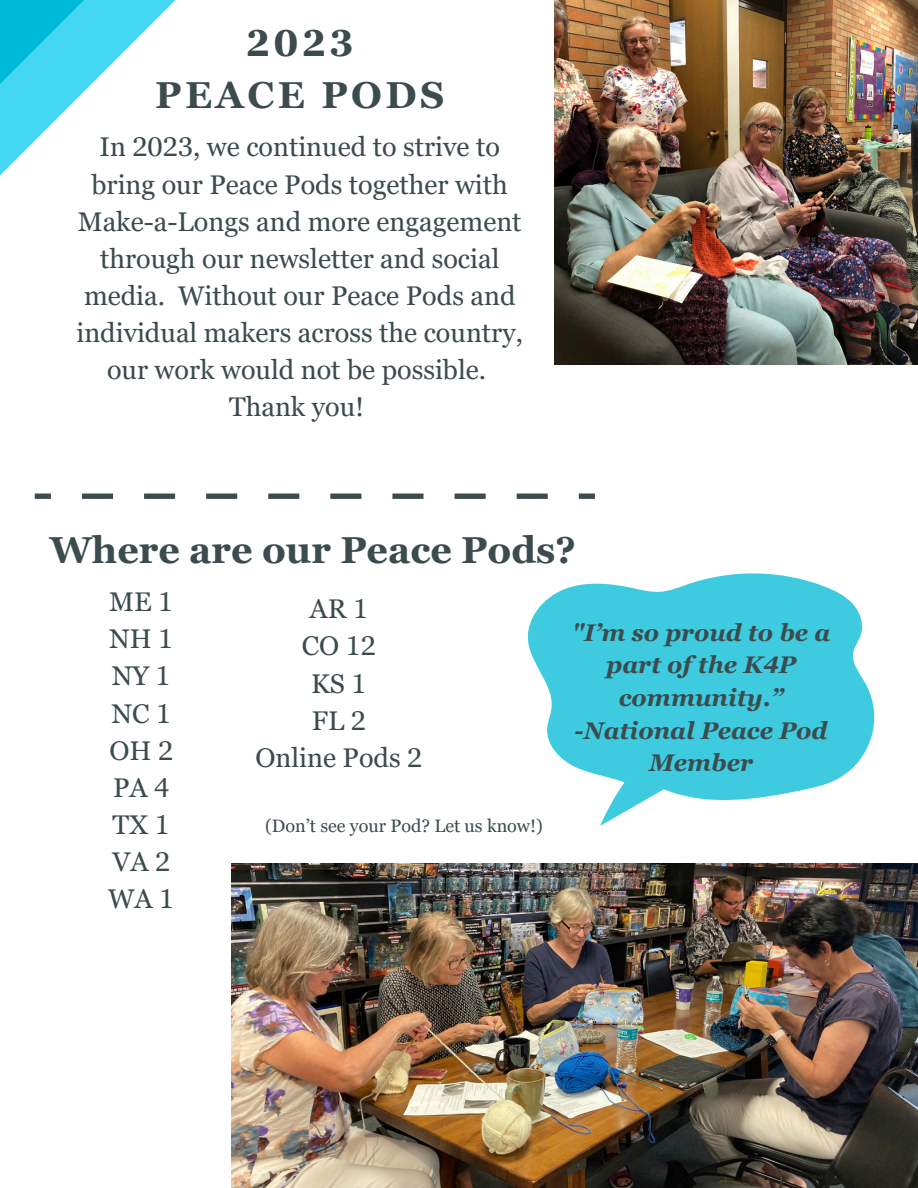
<style>
.page{position:relative;width:918px;height:1188px;background:#fff}
.page>*{position:absolute;margin:0;border:0;box-sizing:border-box;transform-origin:0 0}
.t1{font:700 37.5px "Georgia Pro";color:#3c4b4e}
.t2{font:700 37.5px/51.8px "Georgia Pro";letter-spacing:.095em;color:#3c4b4e;text-align:center}
.t3{font:27px/37.2px "Georgia Pro";color:#3c4b4e;text-align:center}
.t4{font:italic 700 24px/32.7px "Georgia Pro";color:#3c4b4e;text-align:center}
.t5{font:18px "Georgia Pro";color:#3c4b4e}
</style>
<div class="page">
<svg style="left:45px;top:0;width:131px;height:131px"></svg>
<svg style="left:0;top:0;width:45px;height:176px;background:#44d2ea"></svg>
<img style="left:555px;top:0;width:363px;height:364px">
<svg style="left:35px;top:494px;width:560px;height:5px"></svg>
<img style="left:232px;top:863px;width:686px;height:325px">
<svg style="left:527px;top:573px;width:347px;height:253px;fill:#3ecbe0"></svg>
<p class="t2" style="left:155px;top:17px;width:291px">2023<br>PEACE PODS</p>
<p class="t3" style="left:76px;top:128px;width:448px">In 2023, we continued to strive to bring our Peace Pods together with<br>Make-a-Longs and more engagement through our newsletter and social media. Without our Peace Pods and individual makers across the country, our work would not be possible.<br>Thank you!</p>
<h3 class="t1" style="left:50px;top:528px;width:528px">Where are our Peace Pods?</h3>
<h2 class="t3" style="left:108px;top:583px;width:68px;text-align:left">ME 1<br>NH 1<br>NY 1<br>NC 1<br>OH 2<br>PA 4<br>TX 1<br>VA 2<br>WA 1</h2>
<p class="t3" style="left:255px;top:590px;width:168px">AR 1<br>CO 12<br>KS 1<br>FL 2<br>Online Pods 2</p>
<h5 class="t5" style="left:265px;top:816px;width:279px">(Don’t see your Pod? Let us know!)</h5>
<h4 class="t4" style="left:572px;top:616px;width:260px">"I’m so proud to be a part of the K4P community.” -National Peace Pod<br>Member</h4>
</div>
